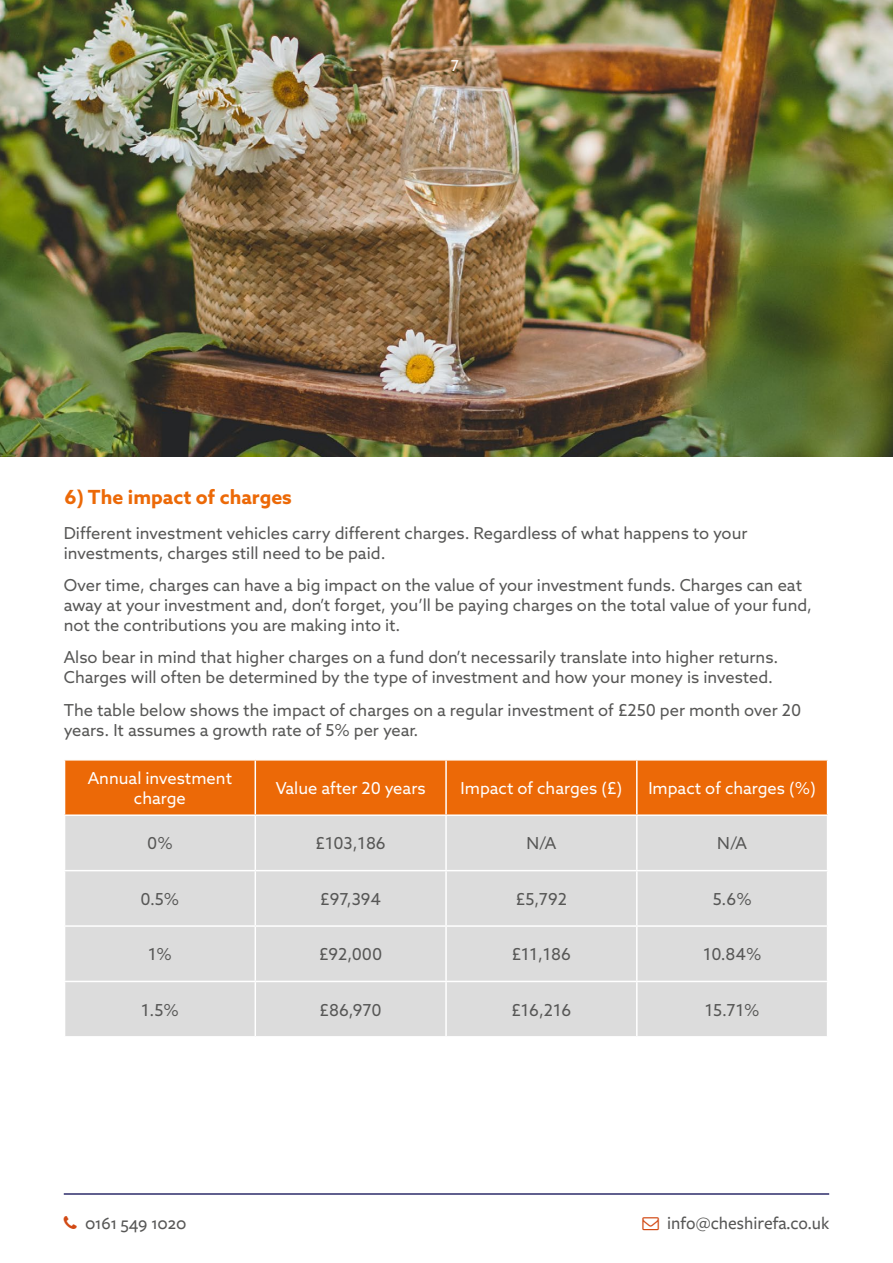
<style>
.page{position:relative;width:893px;height:1263px;background:#fff}
.page>*{position:absolute;margin:0;border:0;box-sizing:border-box;transform-origin:0 0}
.t1{font:700 19.5px "Azo Sans";color:#ec6907}
.t2{font:500 18px "Freight Sans Pro";color:#575756}
.t3{font:16.5px/19.8px "Azo Sans";color:#575756}
.t4{font:16.5px/19.8px "Azo Sans";color:#fff;text-align:center}
.t5{font:15px "Azo Sans";color:#fff}
</style>
<div class="page">
<img style="left:0;top:0;width:893px;height:457px">
<hr style="left:64px;top:1193px;width:765px;height:2px;background:#2d2c6a">
<div style="left:65px;top:760px;width:762px;height:54px;background:#ec6907"></div>
<div style="left:65px;top:816px;width:762px;height:220px;background:#dcdcdc"></div>
<hr style="left:255px;top:760px;width:1px;height:54px;background:#fff">
<hr style="left:445px;top:760px;width:2px;height:54px;background:#fff">
<hr style="left:636px;top:760px;width:2px;height:54px;background:#fff">
<hr style="left:255px;top:816px;width:1px;height:54px;background:#fff">
<hr style="left:445px;top:816px;width:2px;height:54px;background:#fff">
<hr style="left:636px;top:816px;width:2px;height:54px;background:#fff">
<hr style="left:64px;top:870px;width:191px;height:1px;background:#fff">
<hr style="left:255px;top:870px;width:191px;height:1px;background:#fff">
<hr style="left:255px;top:871px;width:1px;height:54px;background:#fff">
<hr style="left:446px;top:870px;width:191px;height:1px;background:#fff">
<hr style="left:445px;top:871px;width:2px;height:54px;background:#fff">
<hr style="left:637px;top:870px;width:191px;height:1px;background:#fff">
<hr style="left:636px;top:871px;width:2px;height:54px;background:#fff">
<hr style="left:64px;top:925px;width:191px;height:2px;background:#fff">
<hr style="left:255px;top:925px;width:191px;height:2px;background:#fff">
<hr style="left:255px;top:927px;width:1px;height:54px;background:#fff">
<hr style="left:446px;top:925px;width:191px;height:2px;background:#fff">
<hr style="left:445px;top:927px;width:2px;height:54px;background:#fff">
<hr style="left:637px;top:925px;width:191px;height:2px;background:#fff">
<hr style="left:636px;top:927px;width:2px;height:54px;background:#fff">
<hr style="left:64px;top:981px;width:191px;height:1px;background:#fff">
<hr style="left:255px;top:981px;width:191px;height:1px;background:#fff">
<hr style="left:255px;top:982px;width:1px;height:54px;background:#fff">
<hr style="left:446px;top:981px;width:191px;height:1px;background:#fff">
<hr style="left:445px;top:982px;width:2px;height:54px;background:#fff">
<hr style="left:637px;top:981px;width:191px;height:1px;background:#fff">
<hr style="left:636px;top:982px;width:2px;height:54px;background:#fff">
<p class="t5" style="left:451px;top:56px;width:10px">7</p>
<p class="t1" style="left:65px;top:484px;width:229px">6) The impact of charges</p>
<p class="t3" style="left:64px;top:523px;width:685px">Different investment vehicles carry different charges. Regardless of what happens to your investments, charges still need to be paid.</p>
<p class="t3" style="left:64px;top:575px;width:750px">Over time, charges can have a big impact on the value of your investment funds. Charges can eat away at your investment and, don’t forget, you’ll be paying charges on the total value of your fund, not the contributions you are making into it.</p>
<p class="t3" style="left:64px;top:647px;width:716px">Also bear in mind that higher charges on a fund don’t necessarily translate into higher returns.<br>Charges will often be determined by the type of investment and how your money is invested.</p>
<p class="t3" style="left:64px;top:700px;width:739px">The table below shows the impact of charges on a regular investment of £250 per month over 20 years. It assumes a growth rate of 5% per year.</p>
<p class="t4" style="left:88px;top:768px;width:146px">Annual investment charge</p>
<p class="t4" style="left:276px;top:778px;width:151px">Value after 20 years</p>
<p class="t4" style="left:461px;top:778px;width:163px">Impact of charges (£)</p>
<p class="t4" style="left:648px;top:778px;width:169px">Impact of charges (%)</p>
<p class="t3" style="left:147px;top:833px;width:27px">0%</p>
<p class="t3" style="left:316px;top:833px;width:72px">£103,186</p>
<p class="t3" style="left:526px;top:833px;width:31px">N/A</p>
<p class="t3" style="left:717px;top:833px;width:31px">N/A</p>
<p class="t3" style="left:141px;top:889px;width:40px">0.5%</p>
<p class="t3" style="left:320px;top:889px;width:62px">£97,394</p>
<p class="t3" style="left:516px;top:889px;width:53px">£5,792</p>
<p class="t3" style="left:713px;top:889px;width:41px">5.6%</p>
<p class="t3" style="left:148px;top:944px;width:25px">1%</p>
<p class="t3" style="left:319px;top:944px;width:65px">£92,000</p>
<p class="t3" style="left:512px;top:944px;width:61px">£11,186</p>
<p class="t3" style="left:703px;top:944px;width:60px">10.84%</p>
<p class="t3" style="left:141px;top:1000px;width:39px">1.5%</p>
<p class="t3" style="left:320px;top:1000px;width:64px">£86,970</p>
<p class="t3" style="left:511px;top:1000px;width:62px">£16,216</p>
<p class="t3" style="left:705px;top:1000px;width:56px">15.71%</p>
<p class="t2" style="left:85px;top:1211px;width:103px">0161 549 1020</p>
<p class="t2" style="left:667px;top:1211px;width:163px">info@cheshirefa.co.uk</p>
</div>
